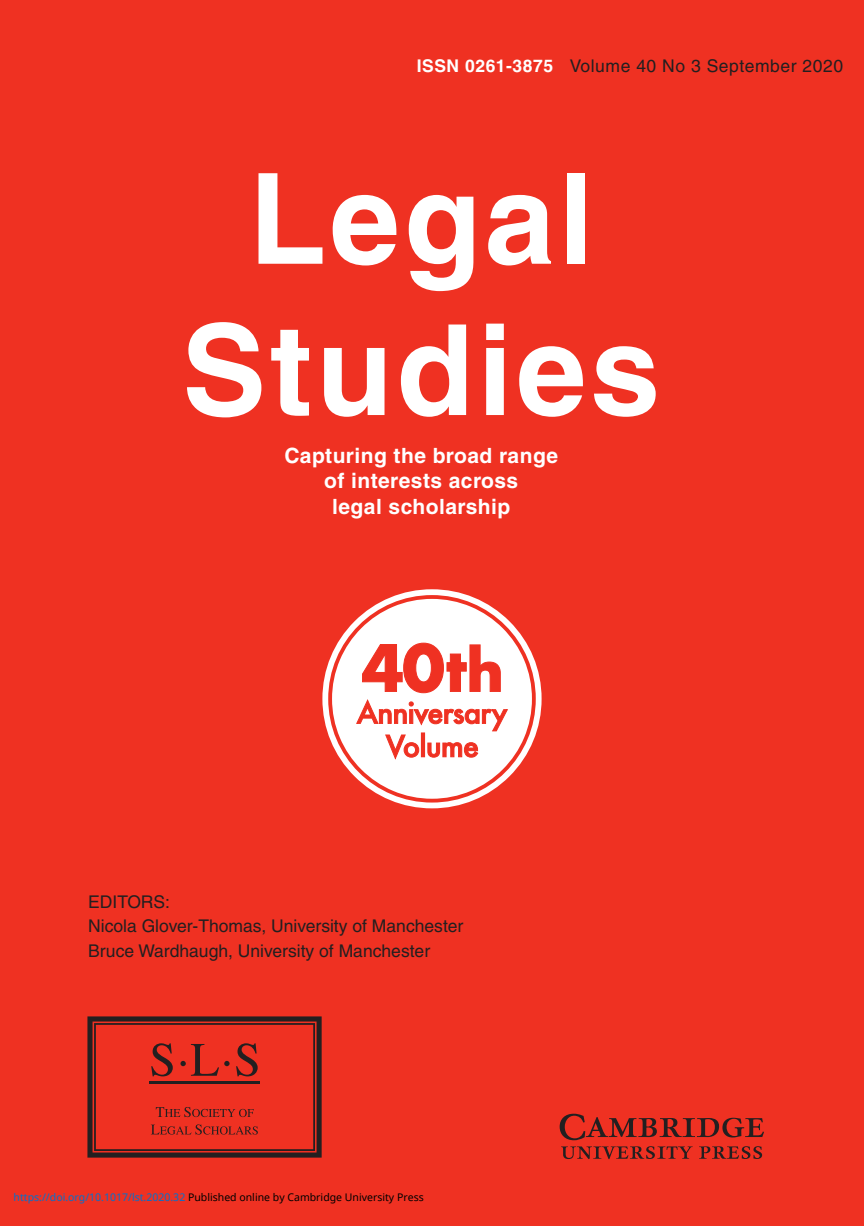
<style>
.page{position:relative;width:864px;height:1226px;background:#fff}
.page>*{position:absolute;margin:0;border:0;box-sizing:border-box;transform-origin:0 0}
.t1{font:700 126px/151.2px "Helvetica";letter-spacing:.03em;color:#fff;text-align:center}
.t2{font:700 21px/25.2px "Helvetica";letter-spacing:.02em;color:#fff;text-align:center}
.t3{font:17.5px/24.5px "Helvetica";color:#231f20}
.t4{font:17.5px "Helvetica";letter-spacing:.03em;color:#231f20}
.t5{font:10.5px "Noto Sans";color:#000}
.s1{font-weight:700;color:#fff}
.s2{color:#0172cf}
</style>
<div class="page">
<div style="left:0;top:0;width:863px;height:1225px;background:#ef3122"></div>
<svg style="left:87px;top:1016px;width:234px;height:141px"></svg>
<svg style="left:559px;top:1113px;width:204px;height:27px"></svg>
<svg style="left:561px;top:1146px;width:131px;height:13px"></svg>
<svg style="left:699px;top:1146px;width:62px;height:12px"></svg>
<svg style="left:322px;top:589px;width:219px;height:219px"></svg>
<svg style="left:328px;top:595px;width:207px;height:207px;fill:#fff"></svg>
<svg style="left:362px;top:642px;width:138px;height:51px"></svg>
<svg style="left:356px;top:699px;width:151px;height:60px"></svg>
<p class="t4" style="left:416px;top:58px;width:427px"><span class="s1">ISSN 0261-3875</span> Volume 40 No 3 September 2020</p>
<p class="t1" style="left:182px;top:154px;width:479px">Legal<br>Studies</p>
<p class="t2" style="left:284px;top:445px;width:275px">Capturing the broad range of interests across<br>legal scholarship</p>
<p class="t3" style="left:88px;top:890px;width:376px">EDITORS:<br>Nicola Glover-Thomas, University of Manchester<br>Bruce Wardhaugh, University of Manchester</p>
<p class="t5" style="left:14px;top:1189px;width:411px"><span class="s2">https://doi.org/10.1017/lst.2020.32</span> Published online by Cambridge University Press</p>
</div>
